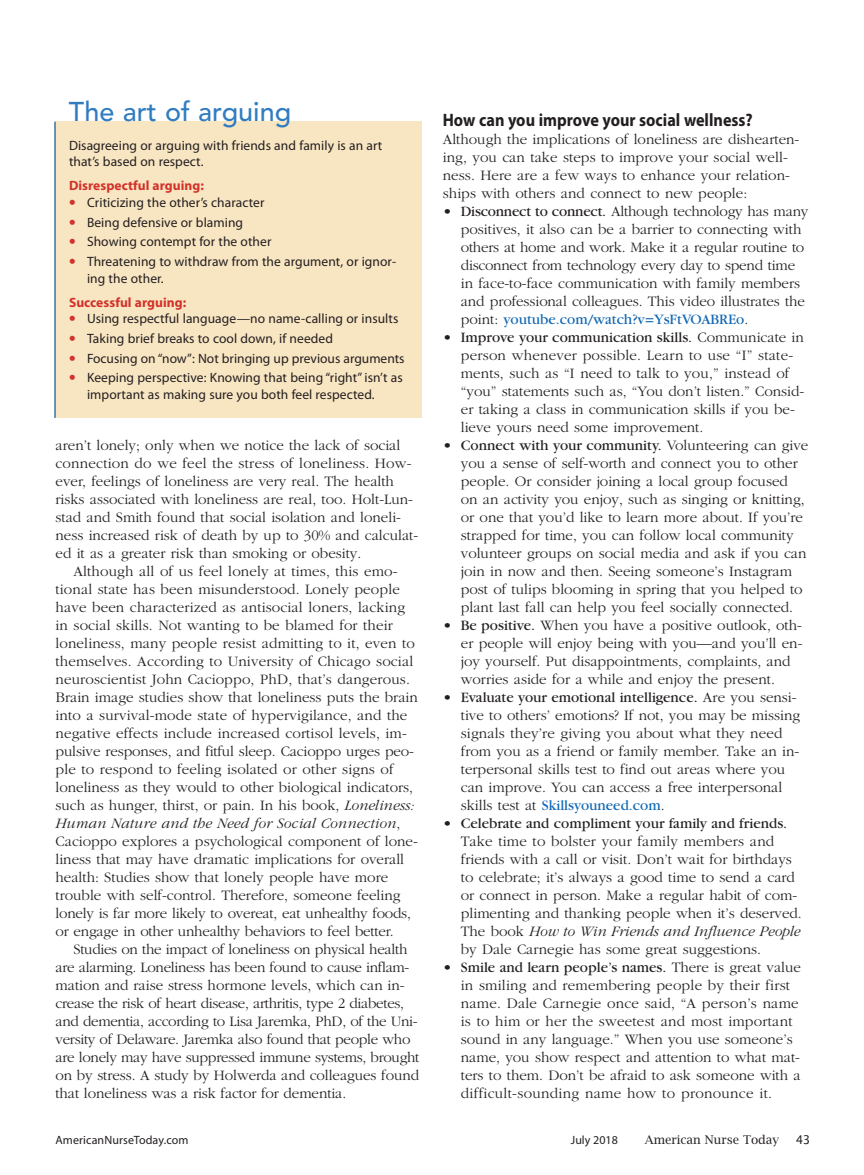
<style>
.page{position:relative;width:864px;height:1175px;background:#fff}
.page>*{position:absolute;margin:0;border:0;box-sizing:border-box;transform-origin:0 0}
.t1{font:500 27px "Avenir";color:#317cc0}
.t2{font:700 18px "Myriad Pro";color:#231f20;scale:.9 1}
.t3{font:300 15px/18px "Garamond";color:#231f20}
.t4{font:300 15px/18px "Garamond";letter-spacing:-.02em;color:#231f20}
.t5{font:13.5px/16.5px "Myriad Pro";letter-spacing:.005em;color:#231f20}
.t6{font:700 13.5px "Myriad Pro";letter-spacing:.005em;color:#d2322a}
.t7{font:12px "Myriad Pro";letter-spacing:.01em;color:#231f20}
.t8{font:12px "Lucida Bright";color:#231f20}
.t9{font:12px "Lucida Grande";color:#231f20}
.s1{font-weight:900;font-size:18px;color:#d2322a}
.s2{font-style:italic}
.s3{font-weight:400}
.s4{font-weight:400;color:#1267b3}
</style>
<div class="page">
<div style="left:54px;top:122px;width:367px;height:296px;background:#f8e5c2"></div>
<hr style="left:54px;top:122px;width:2px;height:296px;background:#317cc0">
<h1 class="t1" style="left:69px;top:88px;width:224px">The art of arguing</h1>
<p class="t5" style="left:69px;top:138px;width:315px">Disagreeing or arguing with friends and family is an art that’s based on respect.</p>
<p class="t6" style="left:69px;top:181px;width:137px">Disrespectful arguing:</p>
<p class="t5" style="left:69px;top:195px;width:197px"><span class="s1">•</span> Criticizing the other’s character</p>
<p class="t5" style="left:69px;top:215px;width:176px"><span class="s1">•</span> Being defensive or blaming</p>
<p class="t5" style="left:69px;top:235px;width:204px"><span class="s1">•</span> Showing contempt for the other</p>
<p class="t5" style="left:87px;top:254px;width:311px;text-indent:-18px"><span class="s1">•</span> Threatening to withdraw from the argument, or ignor&shy;ing the other.</p>
<p class="t6" style="left:69px;top:297px;width:119px">Successful arguing:</p>
<p class="t5" style="left:69px;top:311px;width:331px"><span class="s1">•</span> Using respectful language—no name-calling or insults</p>
<p class="t5" style="left:69px;top:331px;width:265px"><span class="s1">•</span> Taking brief breaks to cool down, if needed</p>
<p class="t5" style="left:69px;top:351px;width:337px"><span class="s1">•</span> Focusing on “now”: Not bringing up previous arguments</p>
<p class="t5" style="left:87px;top:371px;width:317px;text-indent:-18px"><span class="s1">•</span> Keeping perspective: Knowing that being “right”isn’t as important as making sure you both feel respected.</p>
<p class="t3" style="left:56px;top:436px;width:364px">aren’t lonely; only when we notice the lack of social connection do we feel the stress of loneliness. How&shy;ever, feelings of loneliness are very real. The health risks associated with loneliness are real, too. Holt-Lun&shy;stad and Smith found that social isolation and loneli&shy;ness increased risk of death by up to 30% and calculat&shy;ed it as a greater risk than smoking or obesity.</p>
<p class="t3" style="left:56px;top:562px;width:364px;text-indent:18px">Although all of us feel lonely at times, this emo&shy;tional state has been misunderstood. Lonely people have been characterized as antisocial loners, lacking in social skills. Not wanting to be blamed for their loneliness, many people resist admitting to it, even to themselves. According to University of Chicago social neuroscientist John Cacioppo, PhD, that’s dangerous.<br>Brain image studies show that loneliness puts the brain into a survival-mode state of hypervigilance, and the negative effects include increased cortisol levels, im&shy;pulsive responses, and fitful sleep. Cacioppo urges peo&shy;ple to respond to feeling isolated or other signs of loneliness as they would to other biological indicators, such as hunger, thirst, or pain. In his book, <span class="s2">Loneliness:<br>Human Nature and the Need for Social Connection</span>, Cacioppo explores a psychological component of lone&shy;liness that may have dramatic implications for overall health: Studies show that lonely people have more trouble with self-control. Therefore, someone feeling lonely is far more likely to overeat, eat unhealthy foods, or engage in other unhealthy behaviors to feel better.</p>
<p class="t4" style="left:56px;top:940px;width:366px;text-indent:18px">Studies on the impact of loneliness on physical health are alarming. Loneliness has been found to cause inflam&shy;mation and raise stress hormone levels, which can in&shy;crease the risk of heart disease, arthritis, type 2 diabetes, and dementia, according to Lisa Jaremka, PhD, of the Uni&shy;versity of Delaware. Jaremka also found that people who are lonely may have suppressed immune systems, brought on by stress. A study by Holwerda and colleagues found that loneliness was a risk factor for dementia.</p>
<p class="t2" style="left:443px;top:113px;width:346px">How can you improve your social wellness?</p>
<p class="t3" style="left:443px;top:130px;width:358px">Although the implications of loneliness are dishearten&shy;ing, you can take steps to improve your social well&shy;ness. Here are a few ways to enhance your relation&shy;ships with others and connect to new people:</p>
<p class="t3" style="left:461px;top:202px;width:349px;text-indent:-18px">• <span class="s3">Disconnect to connect.</span> Although technology has many positives, it also can be a barrier to connecting with others at home and work. Make it a regular routine to disconnect from technology every day to spend time in face-to-face communication with family members and professional colleagues. This video illustrates the point: <span class="s4">youtube.com/watch?v=YsFtVOABREo</span>.</p>
<p class="t3" style="left:461px;top:328px;width:345px;text-indent:-18px">• <span class="s3">Improve your communication skills.</span> Communicate in person whenever possible. Learn to use “I” state&shy;ments, such as “I need to talk to you,” instead of “you” statements such as, “You don’t listen.” Consid&shy;er taking a class in communication skills if you be&shy;lieve yours need some improvement.</p>
<p class="t3" style="left:461px;top:436px;width:349px;text-indent:-18px">• <span class="s3">Connect with your community.</span> Volunteering can give you a sense of self-worth and connect you to other people. Or consider joining a local group focused<br>on an activity you enjoy, such as singing or knitting, or one that you’d like to learn more about. If you’re strapped for time, you can follow local community volunteer groups on social media and ask if you can join in now and then. Seeing someone’s Instagram post of tulips blooming in spring that you helped to plant last fall can help you feel socially connected.</p>
<p class="t3" style="left:461px;top:616px;width:343px;text-indent:-18px">• <span class="s3">Be positive.</span> When you have a positive outlook, oth&shy;er people will enjoy being with you—and you’ll en&shy;joy yourself. Put disappointments, complaints, and worries aside for a while and enjoy the present.</p>
<p class="t3" style="left:461px;top:688px;width:341px;text-indent:-18px">• <span class="s3">Evaluate your emotional intelligence.</span> Are you sensi&shy;tive to others’ emotions? If not, you may be missing signals they’re giving you about what they need from you as a friend or family member. Take an in&shy;terpersonal skills test to find out areas where you can improve. You can access a free interpersonal skills test at <span class="s4">Skillsyouneed.com</span>.</p>
<p class="t3" style="left:461px;top:814px;width:342px;text-indent:-18px">• <span class="s3">Celebrate and compliment your family and friends.<br></span>Take time to bolster your family members and friends with a call or visit. Don’t wait for birthdays to celebrate; it’s always a good time to send a card or connect in person. Make a regular habit of com&shy;plimenting and thanking people when it’s deserved.<br>The book <span class="s2">How to Win Friends and Influence People </span>by Dale Carnegie has some great suggestions.</p>
<p class="t3" style="left:461px;top:958px;width:342px;text-indent:-18px">• <span class="s3">Smile and learn people’s names.</span> There is great value in smiling and remembering people by their first name. Dale Carnegie once said, “A person’s name is to him or her the sweetest and most important sound in any language.” When you use someone’s name, you show respect and attention to what mat&shy;ters to them. Don’t be afraid to ask someone with a difficult-sounding name how to pronounce it.</p>
<p class="t7" style="left:56px;top:1135px;width:135px">AmericanNurseToday.com</p>
<p class="t7" style="left:571px;top:1135px;width:48px">July 2018</p>
<p class="t8" style="left:645px;top:1132px;width:136px">American Nurse Today</p>
<p class="t9" style="left:796px;top:1132px;width:16px">43</p>
</div>
